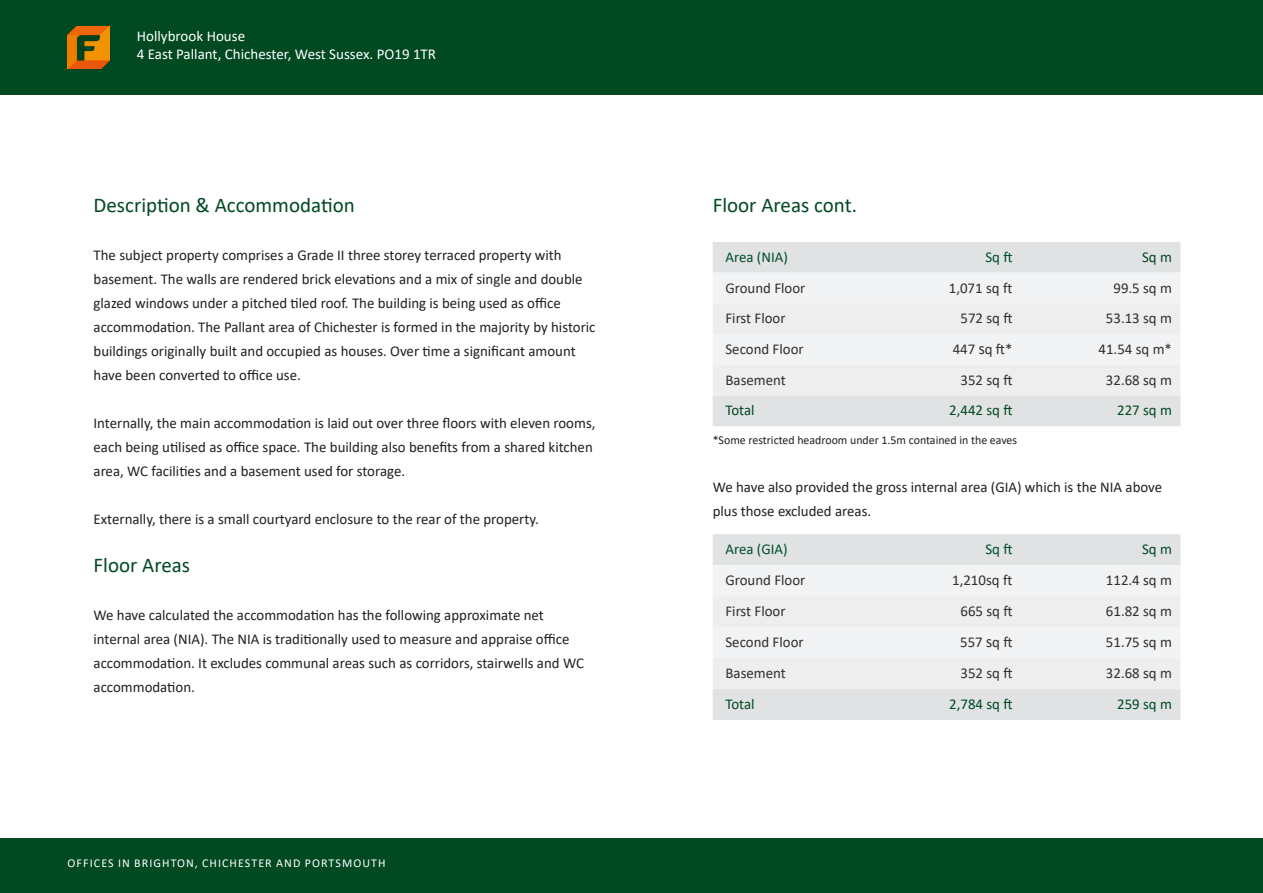
<style>
.page{position:relative;width:1263px;height:893px;background:#fff}
.page>*{position:absolute;margin:0;border:0;box-sizing:border-box;transform-origin:0 0}
.Flude_-_Sub_Header{font:21px "Calibri";color:#004921}
.Flude_-_Standard_Paragraph_Text{font:21px "Calibri";color:#004921}
.Flude_-_Standard_Paragraph_Text-2{font:15px/24px "Calibri";color:#231f20}
.t1{font:15px "Calibri";color:#312f30}
.Flude_-_Sub_Header-2{font:15px/24px "Calibri";color:#231f20}
.t2{font:15px "Calibri";color:#fff}
.t3{font:15px "Calibri";color:#004921}
.t4{font:15px "Calibri";color:#004f28}
.Flude_-_Standard_Paragraph_Text-3{font:12px "Calibri";color:#231f20}
.t5{font:12px "Calibri";letter-spacing:.09em;color:#fff}
</style>
<div class="page">
<div style="left:0;top:0;width:1263px;height:95px;background:#004921"></div>
<img style="left:67px;top:26px;width:43px;height:42px">
<div style="left:0;top:838px;width:1263px;height:55px;background:#004921"></div>
<div style="left:713px;top:242px;width:467px;height:184px;background:#e1e2e4"></div>
<div style="left:713px;top:273px;width:467px;height:122px;background:#f1f2f3"></div>
<div style="left:713px;top:534px;width:467px;height:186px;background:#e1e2e4"></div>
<div style="left:713px;top:565px;width:467px;height:124px;background:#f2f3f4"></div>
<p class="t2" style="left:137px;top:26px;width:110px">Hollybrook House</p>
<p class="t2" style="left:137px;top:44px;width:301px">4 East Pallant, Chichester, West Sussex. PO19 1TR</p>
<p class="Flude_-_Sub_Header" style="left:94px;top:190px;width:263px">Description &amp; Accommodation</p>
<p class="Flude_-_Standard_Paragraph_Text-2" style="left:94px;top:243px;width:503px">The subject property comprises a Grade II three storey terraced property with basement. The walls are rendered brick elevations and a mix of single and double glazed windows under a pitched tiled roof. The building is being used as office accommodation. The Pallant area of Chichester is formed in the majority by historic buildings originally built and occupied as houses. Over time a significant amount have been converted to office use.</p>
<p class="Flude_-_Standard_Paragraph_Text-2" style="left:94px;top:411px;width:503px">Internally, the main accommodation is laid out over three floors with eleven rooms, each being utilised as office space. The building also benefits from a shared kitchen area, WC facilities and a basement used for storage.</p>
<p class="Flude_-_Standard_Paragraph_Text-2" style="left:94px;top:507px;width:447px">Externally, there is a small courtyard enclosure to the rear of the property.</p>
<p class="Flude_-_Standard_Paragraph_Text" style="left:94px;top:550px;width:98px">Floor Areas</p>
<p class="Flude_-_Standard_Paragraph_Text-2" style="left:94px;top:603px;width:492px">We have calculated the accommodation has the following approximate net internal area (NIA). The NIA is traditionally used to measure and appraise office accommodation. It excludes communal areas such as corridors, stairwells and WC accommodation.</p>
<p class="t5" style="left:68px;top:855px;width:319px">OFFICES IN BRIGHTON, CHICHESTER AND PORTSMOUTH</p>
<p class="Flude_-_Standard_Paragraph_Text" style="left:713px;top:190px;width:146px">Floor Areas cont.</p>
<p class="t4" style="left:725px;top:246px;width:64px">Area (NIA)</p>
<p class="t4" style="left:985px;top:246px;width:29px">Sq ft</p>
<p class="t3" style="left:1142px;top:246px;width:31px">Sq m</p>
<p class="t1" style="left:725px;top:277px;width:81px">Ground Floor</p>
<p class="t1" style="left:949px;top:277px;width:65px">1,071 sq ft</p>
<p class="t1" style="left:1113px;top:277px;width:60px">99.5 sq m</p>
<p class="t1" style="left:725px;top:308px;width:62px">First Floor</p>
<p class="t1" style="left:960px;top:308px;width:54px">572 sq ft</p>
<p class="t1" style="left:1106px;top:308px;width:68px">53.13 sq m</p>
<p class="t1" style="left:725px;top:339px;width:80px">Second Floor</p>
<p class="t1" style="left:953px;top:339px;width:61px">447 sq ft*</p>
<p class="t1" style="left:1098px;top:339px;width:75px">41.54 sq m*</p>
<p class="t1" style="left:725px;top:369px;width:62px">Basement</p>
<p class="t1" style="left:960px;top:369px;width:54px">352 sq ft</p>
<p class="t1" style="left:1106px;top:369px;width:68px">32.68 sq m</p>
<p class="t3" style="left:725px;top:400px;width:31px">Total</p>
<p class="t3" style="left:949px;top:400px;width:65px">2,442 sq ft</p>
<p class="t3" style="left:1117px;top:400px;width:56px">227 sq m</p>
<p class="Flude_-_Standard_Paragraph_Text-3" style="left:713px;top:432px;width:306px">*Some restricted headroom under 1.5m contained in the eaves</p>
<p class="Flude_-_Sub_Header-2" style="left:713px;top:475px;width:451px">We have also provided the gross internal area (GIA) which is the NIA above plus those excluded areas.</p>
<p class="t4" style="left:725px;top:539px;width:64px">Area (GIA)</p>
<p class="t4" style="left:985px;top:539px;width:29px">Sq ft</p>
<p class="t3" style="left:1142px;top:539px;width:31px">Sq m</p>
<p class="t1" style="left:725px;top:570px;width:81px">Ground Floor</p>
<p class="t1" style="left:952px;top:570px;width:62px">1,210sq ft</p>
<p class="t1" style="left:1106px;top:570px;width:68px">112.4 sq m</p>
<p class="t1" style="left:725px;top:601px;width:62px">First Floor</p>
<p class="t1" style="left:960px;top:601px;width:54px">665 sq ft</p>
<p class="t1" style="left:1106px;top:601px;width:68px">61.82 sq m</p>
<p class="t1" style="left:725px;top:632px;width:80px">Second Floor</p>
<p class="t1" style="left:960px;top:632px;width:54px">557 sq ft</p>
<p class="t1" style="left:1106px;top:632px;width:68px">51.75 sq m</p>
<p class="t1" style="left:725px;top:663px;width:62px">Basement</p>
<p class="t1" style="left:960px;top:663px;width:54px">352 sq ft</p>
<p class="t1" style="left:1106px;top:663px;width:68px">32.68 sq m</p>
<p class="t3" style="left:725px;top:694px;width:31px">Total</p>
<p class="t3" style="left:949px;top:694px;width:65px">2,784 sq ft</p>
<p class="t3" style="left:1117px;top:694px;width:56px">259 sq m</p>
</div>
